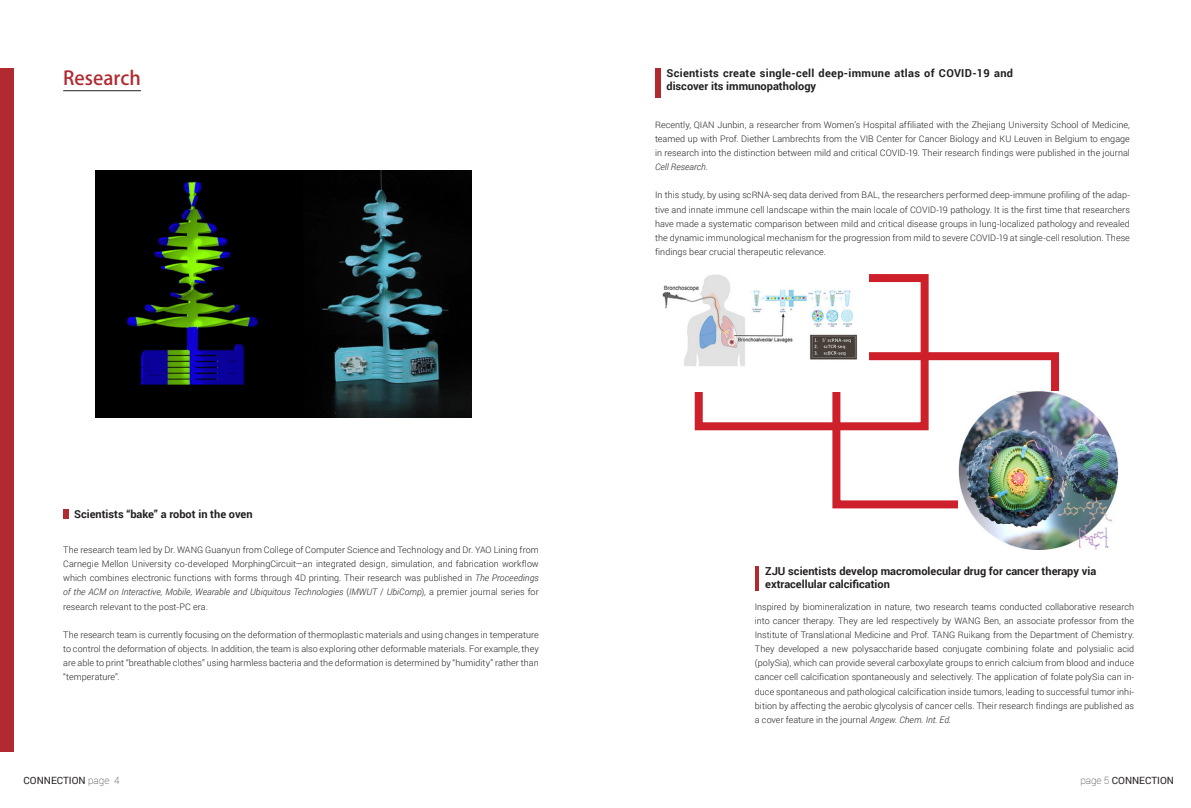
<style>
.page{position:relative;width:1191px;height:808px;background:#fff}
.page>*{position:absolute;margin:0;border:0;box-sizing:border-box;transform-origin:0 0}
.t1{font:19px "Adobe Heiti Std";color:#b02a2f}
.t2{font:700 11px/13px "Roboto";color:#231f20}
.t3{font:700 11px/13px "Roboto";letter-spacing:.03em;color:#231f20}
.t4{font:10px "Roboto";color:#231f20}
.t5{font:300 9px/14.2px "Roboto";letter-spacing:.005em;color:#231f20;text-align:justify}
.s1{font-style:italic}
.s2{font-weight:100}
</style>
<div class="page">
<div style="left:832px;top:352px;width:227px;height:156px;border:8px solid #cd202a"></div>
<div style="left:0;top:68px;width:13px;height:683px;background:#b02a2f"></div>
<hr style="left:755px;top:566px;width:3px;height:25px;background:#b02a2f">
<div style="left:63px;top:509px;width:6px;height:9px;background:#b02a2f"></div>
<hr style="left:63px;top:91px;width:78px;height:1px;background:#231f20">
<div style="left:655px;top:68px;width:5px;height:30px;background:#b02a2f"></div>
<div style="left:694px;top:274px;width:234px;height:156px;border:8px solid #cd202a"></div>
<img style="left:96px;top:170px;width:376px;height:248px">
<img style="left:662px;top:274px;width:206px;height:117px">
<img style="left:958px;top:391px;width:160px;height:159px">
<h1 class="t1" style="left:63px;top:66px;width:79px">Research</h1>
<p class="t3" style="left:666px;top:67px;width:348px">Scientists create single-cell deep-immune atlas of COVID-19 and discover its immunopathology</p>
<p class="t5" style="left:655px;top:117px;width:476px">Recently, QIAN Junbin, a researcher from Women’s Hospital affiliated with the Zhejiang University School of Medicine, teamed up with Prof. Diether Lambrechts from the VIB Center for Cancer Biology and KU Leuven in Belgium to engage in research into the distinction between mild and critical COVID-19. Their research findings were published in the journal <span class="s1">Cell Research</span>.</p>
<p class="t5" style="left:655px;top:188px;width:476px">In this study, by using scRNA-seq data derived from BAL, the researchers performed deep-immune profiling of the adap&shy;tive and innate immune cell landscape within the main locale of COVID-19 pathology. It is the first time that researchers have made a systematic comparison between mild and critical disease groups in lung-localized pathology and revealed the dynamic immunological mechanism for the progression from mild to severe COVID-19 at single-cell resolution. These findings bear crucial therapeutic relevance.</p>
<p class="t2" style="left:74px;top:507px;width:180px">Scientists “bake” a robot in the oven</p>
<p class="t5" style="left:63px;top:542px;width:477px">The research team led by Dr. WANG Guanyun from College of Computer Science and Technology and Dr. YAO Lining from Carnegie Mellon University co-developed MorphingCircuit—an integrated design, simulation, and fabrication workflow which combines electronic functions with forms through 4D printing. Their research was published in <span class="s1">The Proceedings of the ACM on Interactive, Mobile, Wearable and Ubiquitous Technologies</span> (<span class="s1">IMWUT</span> / <span class="s1">UbiComp</span>), a premier journal series for research relevant to the post-PC era.</p>
<p class="t5" style="left:63px;top:627px;width:477px">The research team is currently focusing on the deformation of thermoplastic materials and using changes in temperature to control the deformation of objects. In addition, the team is also exploring other deformable materials. For example, they are able to print “breathable clothes” using harmless bacteria and the deformation is determined by “humidity” rather than “temperature”.</p>
<p class="t2" style="left:765px;top:565px;width:332px">ZJU scientists develop macromolecular drug for cancer therapy via extracellular calcification</p>
<p class="t5" style="left:755px;top:599px;width:381px">Inspired by biomineralization in nature, two research teams conducted collaborative research into cancer therapy. They are led respectively by WANG Ben, an associate professor from the Institute of Translational Medicine and Prof. TANG Ruikang from the Department of Chemistry.<br>They developed a new polysaccharide‐based conjugate combining folate and polysialic acid (polySia), which can provide several carboxylate groups to enrich calcium from blood and induce cancer cell calcification spontaneously and selectively. The application of folate‐polySia can in&shy;duce spontaneous and pathological calcification inside tumors, leading to successful tumor inhi&shy;bition by affecting the aerobic glycolysis of cancer cells. Their research findings are published as a cover feature in the journal <span class="s1">Angew. Chem. Int. Ed.</span></p>
<p class="t4" style="left:24px;top:773px;width:97px">CONNECTION <span class="s2">page 4</span></p>
<p class="t4" style="left:1080px;top:773px;width:95px"><span class="s2">page 5</span> CONNECTION</p>
</div>
